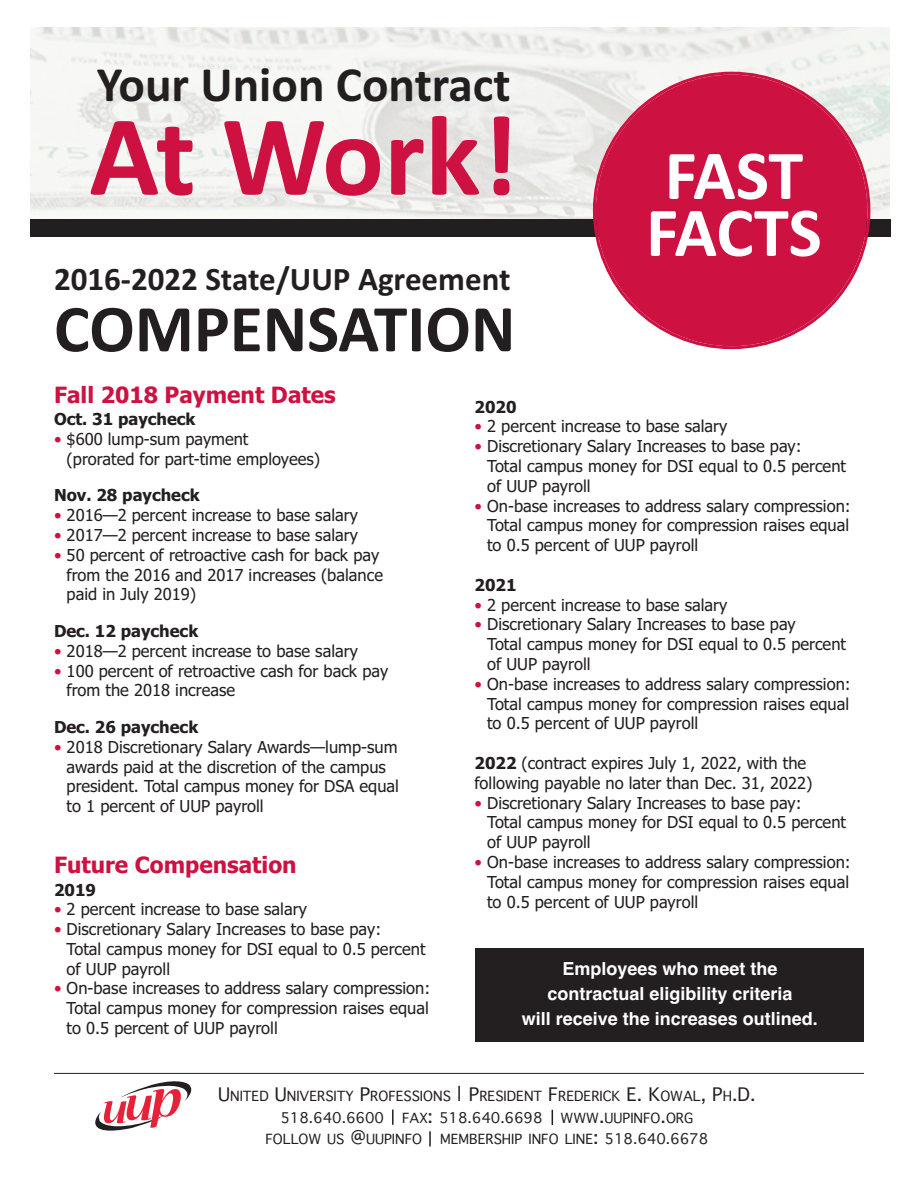
<style>
.page{position:relative;width:918px;height:1188px;background:#fff}
.page>*{position:absolute;margin:0;border:0;box-sizing:border-box;transform-origin:0 0}
.t1{font:700 115.5px "Calibri";letter-spacing:-.015em;color:#cd1141}
.t2{font:700 70.5px/57px "Calibri";letter-spacing:-.01em;color:#fff}
.t3{font:700 67.5px "Calibri";color:#231f20}
.t4{font:700 49.5px "Calibri";color:#231f20}
.t5{font:700 33px "Calibri";color:#231f20}
.t6{font:700 22.5px "Tahoma";color:#cd1141}
.t7{font:700 18px/24.6px "Helvetica";color:#fff;text-align:center}
.t8{font:16.5px/19.8px "Tahoma";color:#231f20}
.t9{font:700 16.5px "Tahoma";color:#231f20}
.t10{font:14.25px "Geneva";color:#231f20}
.t11{font:13.5px "Geneva";color:#231f20}
.s1{color:#cd1141}
.s2{font-weight:700}
.s3{font-size:18px}
.s4{font-size:13.5px}
.s5{font-size:14.25px}
</style>
<div class="page">
<img style="left:30px;top:27px;width:860px;height:192px">
<div style="left:30px;top:219px;width:861px;height:18px;background:#231f20"></div>
<svg style="left:593px;top:72px;width:277px;height:277px;background:#d54267"></svg>
<svg style="left:95px;top:1081px;width:96px;height:50px"></svg>
<hr style="left:54px;top:1073px;width:810px;height:1px;background:#231f20">
<svg style="left:458px;top:1086px;width:2px;height:15px"></svg>
<svg style="left:429px;top:1131px;width:2px;height:15px"></svg>
<svg style="left:392px;top:1110px;width:2px;height:15px"></svg>
<svg style="left:552px;top:1110px;width:1px;height:15px"></svg>
<div style="left:476px;top:948px;width:388px;height:94px;background:#231f20"></div>
<h3 class="t4" style="left:97px;top:55px;width:415px">Your Union Contract</h3>
<h1 class="t1" style="left:89px;top:87px;width:430px">At Work!</h1>
<h3 class="t5" style="left:54px;top:259px;width:458px">2016-2022 State/UUP Agreement</h3>
<h3 class="t3" style="left:54px;top:288px;width:463px">COMPENSATION</h3>
<h2 class="t2" style="left:646px;top:146px;width:177px">FAST<br>FACTS</h2>
<h3 class="t6" style="left:54px;top:382px;width:283px">Fall 2018 Payment Dates</h3>
<p class="t9" style="left:54px;top:410px;width:143px">Oct. 31 paycheck</p>
<p class="t8" style="left:67px;top:429px;width:255px;text-indent:-13px"><span class="s1">•</span> $600 lump-sum payment (prorated for part-time employees)</p>
<p class="t9" style="left:54px;top:486px;width:147px">Nov. 28 paycheck</p>
<p class="t8" style="left:54px;top:506px;width:305px"><span class="s1">•</span> 2016—2 percent increase to base salary</p>
<p class="t8" style="left:54px;top:525px;width:305px"><span class="s1">•</span> 2017—2 percent increase to base salary</p>
<p class="t8" style="left:67px;top:545px;width:318px;text-indent:-13px"><span class="s1">•</span> 50 percent of retroactive cash for back pay from the 2016 and 2017 increases (balance paid in July 2019)</p>
<p class="t9" style="left:54px;top:622px;width:146px">Dec. 12 paycheck</p>
<p class="t8" style="left:54px;top:641px;width:305px"><span class="s1">•</span> 2018—2 percent increase to base salary</p>
<p class="t8" style="left:67px;top:661px;width:323px;text-indent:-13px"><span class="s1">•</span> 100 percent of retroactive cash for back pay from the 2018 increase</p>
<p class="t9" style="left:54px;top:718px;width:146px">Dec. 26 paycheck</p>
<p class="t8" style="left:67px;top:737px;width:334px;text-indent:-13px"><span class="s1">•</span> 2018 Discretionary Salary Awards—lump-sum awards paid at the discretion of the campus president. Total campus money for DSA equal to 1 percent of UUP payroll</p>
<h3 class="t6" style="left:54px;top:852px;width:244px">Future Compensation</h3>
<p class="t9" style="left:54px;top:880px;width:44px">2019</p>
<p class="t8" style="left:54px;top:900px;width:254px"><span class="s1">•</span> 2 percent increase to base salary</p>
<p class="t8" style="left:67px;top:920px;width:360px;text-indent:-13px"><span class="s1">•</span> Discretionary Salary Increases to base pay:<br>Total campus money for DSI equal to 0.5 percent of UUP payroll</p>
<p class="t8" style="left:67px;top:979px;width:365px;text-align:justify;text-indent:-13px"><span class="s1">•</span> On-base increases to address salary compression:<br>Total campus money for compression raises equal to 0.5 percent of UUP payroll</p>
<p class="t9" style="left:475px;top:397px;width:44px">2020</p>
<p class="t8" style="left:475px;top:417px;width:254px"><span class="s1">•</span> 2 percent increase to base salary</p>
<p class="t8" style="left:487px;top:437px;width:360px;text-indent:-13px"><span class="s1">•</span> Discretionary Salary Increases to base pay:<br>Total campus money for DSI equal to 0.5 percent of UUP payroll</p>
<p class="t8" style="left:487px;top:496px;width:365px;text-align:justify;text-indent:-13px"><span class="s1">•</span> On-base increases to address salary compression:<br>Total campus money for compression raises equal to 0.5 percent of UUP payroll</p>
<p class="t9" style="left:475px;top:575px;width:44px">2021</p>
<p class="t8" style="left:475px;top:595px;width:254px"><span class="s1">•</span> 2 percent increase to base salary</p>
<p class="t8" style="left:487px;top:615px;width:360px;text-indent:-13px"><span class="s1">•</span> Discretionary Salary Increases to base pay<br>Total campus money for DSI equal to 0.5 percent of UUP payroll</p>
<p class="t8" style="left:487px;top:674px;width:365px;text-align:justify;text-indent:-13px"><span class="s1">•</span> On-base increases to address salary compression:<br>Total campus money for compression raises equal to 0.5 percent of UUP payroll</p>
<p class="t8" style="left:475px;top:753px;width:340px"><span class="s2">2022</span> (contract expires July 1, 2022, with the following payable no later than Dec. 31, 2022)</p>
<p class="t8" style="left:487px;top:793px;width:360px;text-indent:-13px"><span class="s1">•</span> Discretionary Salary Increases to base pay:<br>Total campus money for DSI equal to 0.5 percent of UUP payroll</p>
<p class="t8" style="left:487px;top:852px;width:365px;text-align:justify;text-indent:-13px"><span class="s1">•</span> On-base increases to address salary compression:<br>Total campus money for compression raises equal to 0.5 percent of UUP payroll</p>
<p class="t7" style="left:522px;top:957px;width:298px">Employees who meet the contractual eligibility criteria<br>will receive the increases outlined.</p>
<p class="t11" style="left:218px;top:1089px;width:539px"><span class="s3">U</span>NITED <span class="s3">U</span>NIVERSITY <span class="s3">P</span>ROFESSIONS <span class="s3">P</span>RESIDENT <span class="s3">F</span>REDERICK <span class="s3">E. K</span>OWAL<span class="s3">, P</span>H<span class="s3">.D.</span></p>
<p class="t10" style="left:280px;top:1109px;width:105px">518.640.6600</p>
<p class="t10" style="left:402px;top:1109px;width:142px"><span class="s4">FAX</span><span class="s3">:</span> 518.640.6698</p>
<p class="t11" style="left:561px;top:1110px;width:134px">WWW<span class="s3">.</span>UUPINFO<span class="s3">.</span>ORG</p>
<p class="t11" style="left:265px;top:1132px;width:158px">FOLLOW US <span class="s3">@</span>UUPINFO</p>
<p class="t11" style="left:440px;top:1132px;width:270px">MEMBERSHIP INFO LINE<span class="s3">:</span> <span class="s5">518.640.6678</span></p>
</div>
